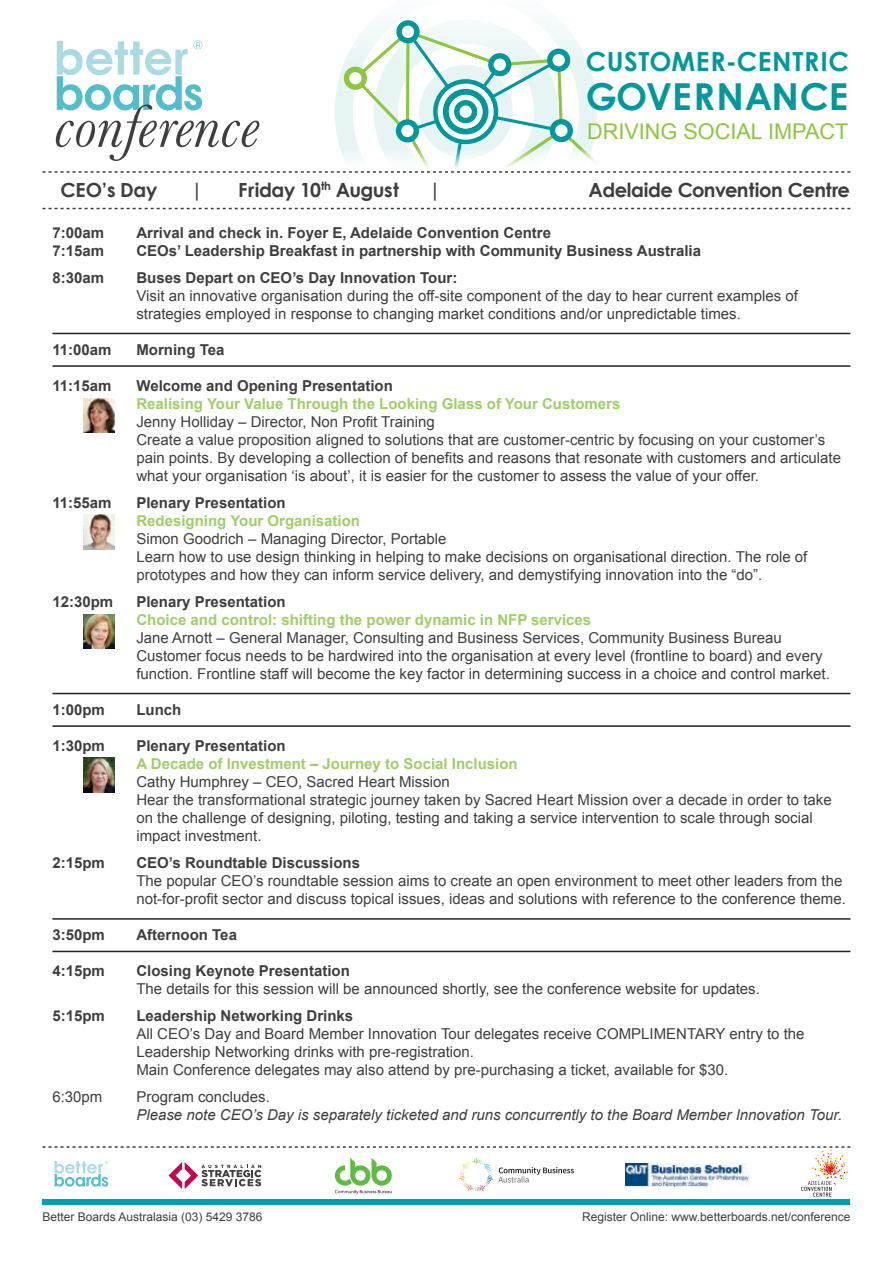
<style>
.page{position:relative;width:893px;height:1263px;background:#fff}
.page>*{position:absolute;margin:0;border:0;box-sizing:border-box;transform-origin:0 0}
.t1{font:700 37.2px "Century Gothic";color:#009898}
.t2{font:700 26.25px "Century Gothic";letter-spacing:.02em;color:#009898}
.t3{font:21.6px "Arial";color:#8bc63e}
.t4{font:700 19.5px "Century Gothic";letter-spacing:-.02em;color:#3e3e3f}
.t5{font:15px/18px "Arial";color:#3e3e3f}
.t6{font:700 15px "Arial";color:#3e3e3f}
.t7{font:700 15px "Arial";color:#9fce66}
.t8{font:italic 15px "Arial";color:#3e3e3f}
.t9{font:12px "Arial";color:#3e3e3f}
</style>
<div class="page">
<div style="left:43px;top:1199px;width:807px;height:6px;background:#00a0b0"></div>
<svg style="left:43px;top:1146px;width:807px;height:51px"></svg>
<img style="left:84px;top:758px;width:31px;height:34px">
<img style="left:84px;top:398px;width:31px;height:35px">
<img style="left:84px;top:515px;width:31px;height:34px">
<img style="left:84px;top:614px;width:31px;height:35px">
<hr style="left:52px;top:333px;width:798px;height:1px;background:#231f20">
<hr style="left:52px;top:693px;width:798px;height:1px;background:#231f20">
<hr style="left:52px;top:918px;width:798px;height:2px;background:#231f20">
<hr style="left:52px;top:365px;width:798px;height:2px;background:#231f20">
<hr style="left:52px;top:725px;width:798px;height:2px;background:#231f20">
<hr style="left:52px;top:951px;width:798px;height:1px;background:#231f20">
<svg style="left:43px;top:20px;width:807px;height:190px"></svg>
<h2 class="t2" style="left:586px;top:42px;width:265px">CUSTOMER-CENTRIC</h2>
<h1 class="t1" style="left:586px;top:68px;width:264px">GOVERNANCE</h1>
<h3 class="t3" style="left:587px;top:117px;width:263px">DRIVING SOCIAL IMPACT</h3>
<h3 class="t4" style="left:61px;top:175px;width:98px">CEO’s Day</h3>
<h3 class="t4" style="left:191px;top:175px;width:13px">|</h3>
<h3 class="t4" style="left:238px;top:175px;width:163px">Friday 10<sup>th</sup> August</h3>
<h3 class="t4" style="left:429px;top:175px;width:13px">|</h3>
<h3 class="t4" style="left:588px;top:175px;width:263px">Adelaide Convention Centre</h3>
<p class="t6" style="left:52px;top:223px;width:53px">7:00am</p>
<p class="t6" style="left:136px;top:223px;width:416px">Arrival and check in. Foyer E, Adelaide Convention Centre</p>
<p class="t6" style="left:52px;top:241px;width:53px">7:15am</p>
<p class="t6" style="left:136px;top:241px;width:566px">CEOs’ Leadership Breakfast in partnership with Community Business Australia</p>
<p class="t6" style="left:52px;top:268px;width:53px">8:30am</p>
<p class="t6" style="left:136px;top:268px;width:322px">Buses Depart on CEO’s Day Innovation Tour:</p>
<p class="t5" style="left:136px;top:287px;width:663px">Visit an innovative organisation during the off-site component of the day to hear current examples of strategies employed in response to changing market conditions and/or unpredictable times.</p>
<p class="t6" style="left:52px;top:340px;width:61px">11:00am</p>
<p class="t6" style="left:136px;top:340px;width:90px">Morning Tea</p>
<p class="t6" style="left:52px;top:376px;width:61px">11:15am</p>
<p class="t6" style="left:136px;top:376px;width:258px">Welcome and Opening Presentation</p>
<p class="t7" style="left:136px;top:394px;width:485px">Realising Your Value Through the Looking Glass of Your Customers</p>
<p class="t5" style="left:136px;top:413px;width:706px">Jenny Holliday – Director, Non Profit Training<br>Create a value proposition aligned to solutions that are customer-centric by focusing on your customer’s pain points. By developing a collection of benefits and reasons that resonate with customers and articulate what your organisation ‘is about’, it is easier for the customer to assess the value of your offer.</p>
<p class="t6" style="left:52px;top:493px;width:61px">11:55am</p>
<p class="t6" style="left:136px;top:493px;width:151px">Plenary Presentation</p>
<p class="t7" style="left:136px;top:511px;width:225px">Redesigning Your Organisation</p>
<p class="t5" style="left:136px;top:530px;width:672px">Simon Goodrich – Managing Director, Portable<br>Learn how to use design thinking in helping to make decisions on organisational direction. The role of prototypes and how they can inform service delivery, and demystifying innovation into the “do”.</p>
<p class="t6" style="left:52px;top:592px;width:62px">12:30pm</p>
<p class="t6" style="left:136px;top:592px;width:151px">Plenary Presentation</p>
<p class="t7" style="left:136px;top:610px;width:456px">Choice and control: shifting the power dynamic in NFP services</p>
<p class="t5" style="left:136px;top:629px;width:695px">Jane Arnott – General Manager, Consulting and Business Services, Community Business Bureau<br>Customer focus needs to be hardwired into the organisation at every level (frontline to board) and every function. Frontline staff will become the key factor in determining success in a choice and control market.</p>
<p class="t6" style="left:52px;top:700px;width:54px">1:00pm</p>
<p class="t6" style="left:136px;top:700px;width:46px">Lunch</p>
<p class="t6" style="left:52px;top:736px;width:54px">1:30pm</p>
<p class="t6" style="left:136px;top:736px;width:151px">Plenary Presentation</p>
<p class="t7" style="left:136px;top:754px;width:383px">A Decade of Investment – Journey to Social Inclusion</p>
<p class="t5" style="left:136px;top:773px;width:697px">Cathy Humphrey – CEO, Sacred Heart Mission<br>Hear the transformational strategic journey taken by Sacred Heart Mission over a decade in order to take on the challenge of designing, piloting, testing and taking a service intervention to scale through social impact investment.</p>
<p class="t6" style="left:52px;top:853px;width:54px">2:15pm</p>
<p class="t6" style="left:136px;top:853px;width:225px">CEO’s Roundtable Discussions</p>
<p class="t5" style="left:136px;top:872px;width:711px">The popular CEO’s roundtable session aims to create an open environment to meet other leaders from the not-for-profit sector and discuss topical issues, ideas and solutions with reference to the conference theme.</p>
<p class="t6" style="left:52px;top:925px;width:54px">3:50pm</p>
<p class="t6" style="left:136px;top:925px;width:102px">Afternoon Tea</p>
<p class="t6" style="left:52px;top:961px;width:54px">4:15pm</p>
<p class="t6" style="left:136px;top:961px;width:215px">Closing Keynote Presentation</p>
<p class="t5" style="left:136px;top:980px;width:625px">The details for this session will be announced shortly, see the conference website for updates.</p>
<p class="t6" style="left:52px;top:1006px;width:54px">5:15pm</p>
<p class="t6" style="left:136px;top:1006px;width:218px">Leadership Networking Drinks</p>
<p class="t5" style="left:136px;top:1025px;width:670px">All CEO’s Day and Board Member Innovation Tour delegates receive COMPLIMENTARY entry to the<br>Leadership Networking drinks with pre-registration.<br>Main Conference delegates may also attend by pre-purchasing a ticket, available for $30.</p>
<p class="t5" style="left:52px;top:1088px;width:52px">6:30pm</p>
<p class="t5" style="left:136px;top:1088px;width:135px">Program concludes.</p>
<p class="t8" style="left:136px;top:1105px;width:707px">Please note CEO’s Day is separately ticketed and runs concurrently to the Board Member Innovation Tour.</p>
<p class="t9" style="left:43px;top:1208px;width:222px">Better Boards Australasia (03) 5429 3786</p>
<p class="t9" style="left:582px;top:1208px;width:270px">Register Online: www.betterboards.net/conference</p>
</div>
